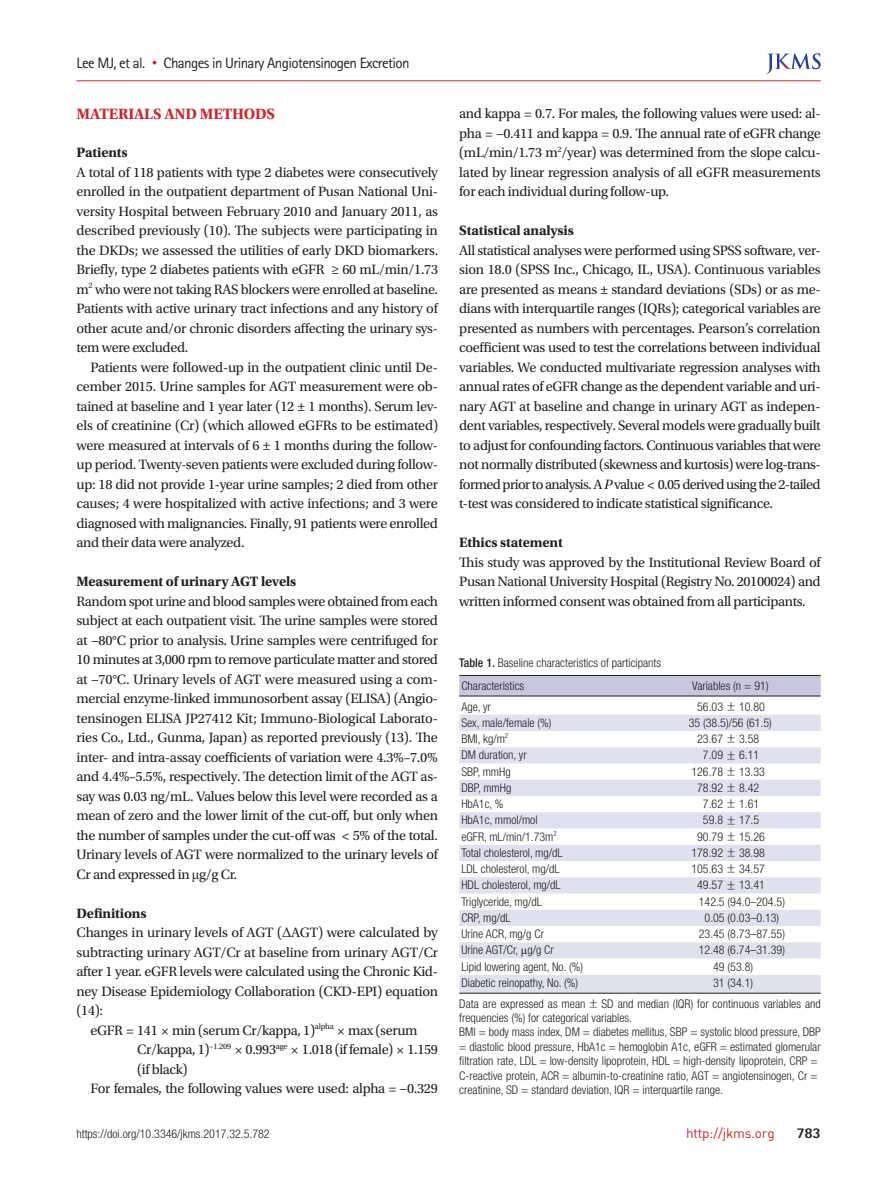
<style>
.page{position:relative;width:893px;height:1191px;background:#fff}
.page>*{position:absolute;margin:0;border:0;box-sizing:border-box;transform-origin:0 0}
.본문-대제목{font:700 15.75px "Utopia Std";letter-spacing:-.01em;color:#d1232a}
.하시라{font:15px "Rotis Sans Serif Std";letter-spacing:-.04em;color:#231f20}
.t1{font:800 15px "Rotis Sans Serif Std";color:#231f20}
.본문{font:14.25px/19.5px "Utopia Std";letter-spacing:-.025em;color:#231f20;text-align:justify}
.본문-중제목{font:700 14.25px "Utopia Std";letter-spacing:-.01em;color:#231f20}
.t2{font:13.5px "Dinreg";letter-spacing:-.01em;color:#d1232a}
.표_본문{font:300 condensed 12px/14.4px "Helvetica Neue LT Std";color:#231f20}
.표_그림_캡션{font:300 condensed 12px "Helvetica Neue LT Std";color:#231f20}
.s1{font-family:"Dotum";color:#d1232a}
.s2{font-family:"Times New Roman"}
.s3{font-style:italic}
.s4{font-weight:500}
.s5{font-family:"Dotum";font-weight:400;font-stretch:normal}
.s6{font-family:"Times New Roman";font-weight:400;font-stretch:normal}
</style>
<div class="page">
<hr style="left:77px;top:80px;width:744px;height:1px;background:#d1232a">
<svg style="left:766px;top:53px;width:55px;height:21px"></svg>
<div style="left:459px;top:676px;width:362px;height:20px;background:#c7c7e0"></div>
<svg style="left:459px;top:714px;width:362px;height:279px;fill:#e0e1ee"></svg>
<hr style="left:459px;top:675px;width:181px;height:1px;background:#231f20">
<hr style="left:640px;top:675px;width:181px;height:1px;background:#231f20">
<hr style="left:459px;top:696px;width:181px;height:1px;background:#231f20">
<hr style="left:640px;top:696px;width:181px;height:1px;background:#231f20">
<hr style="left:459px;top:993px;width:181px;height:1px;background:#231f20">
<hr style="left:640px;top:993px;width:181px;height:1px;background:#231f20">
<p class="하시라" style="left:77px;top:54px;width:335px">Lee MJ, et al. <span class="s1">•</span> Changes in Urinary Angiotensinogen Excretion</p>
<p class="본문-대제목" style="left:77px;top:105px;width:200px">MATERIALS AND METHODS</p>
<p class="본문-중제목" style="left:77px;top:144px;width:53px">Patients</p>
<p class="본문" style="left:77px;top:162px;width:363px">A total of 118 patients with type 2 diabetes were consecutively enrolled in the outpatient department of Pusan National Uni&shy;versity Hospital between February 2010 and January 2011, as described previously (10). The subjects were participating in the DKDs; we assessed the utilities of early DKD biomarkers.<br>Briefly, type 2 diabetes patients with eGFR ≥ 60 mL/min/1.73 m<sup>2</sup> who were not taking RAS blockers were enrolled at baseline.<br>Patients with active urinary tract infections and any history of other acute and/or chronic disorders affecting the urinary sys&shy;tem were excluded.</p>
<p class="본문" style="left:77px;top:357px;width:363px;text-indent:14px">Patients were followed-up in the outpatient clinic until De&shy;cember 2015. Urine samples for AGT measurement were ob&shy;tained at baseline and 1 year later (12 ± 1 months). Serum lev&shy;els of creatinine (Cr) (which allowed eGFRs to be estimated) were measured at intervals of 6 ± 1 months during the follow&shy;up period. Twenty-seven patients were excluded during follow&shy;up: 18 did not provide 1-year urine samples; 2 died from other causes; 4 were hospitalized with active infections; and 3 were diagnosed with malignancies. Finally, 91 patients were enrolled and their data were analyzed.</p>
<p class="본문-중제목" style="left:77px;top:573px;width:221px">Measurement of urinary AGT levels</p>
<p class="본문" style="left:77px;top:591px;width:363px">Random spot urine and blood samples were obtained from each subject at each outpatient visit. The urine samples were stored at −80°C prior to analysis. Urine samples were centrifuged for 10 minutes at 3,000 rpm to remove particulate matter and stored at −70°C. Urinary levels of AGT were measured using a com&shy;mercial enzyme-linked immunosorbent assay (ELISA) (Angio&shy;tensinogen ELISA JP27412 Kit; Immuno-Biological Laborato&shy;ries Co., Ltd., Gunma, Japan) as reported previously (13). The inter- and intra-assay coefficients of variation were 4.3%–7.0% and 4.4%–5.5%, respectively. The detection limit of the AGT as&shy;say was 0.03 ng/mL. Values below this level were recorded as a mean of zero and the lower limit of the cut-off, but only when the number of samples under the cut-off was &lt; 5% of the total.<br>Urinary levels of AGT were normalized to the urinary levels of Cr and expressed in <span class="s2">μ</span>g/g Cr.</p>
<p class="본문-중제목" style="left:77px;top:905px;width:71px">Definitions</p>
<p class="본문" style="left:77px;top:923px;width:363px">Changes in urinary levels of AGT (<span class="s2">Δ</span>AGT) were calculated by subtracting urinary AGT/Cr at baseline from urinary AGT/Cr after 1 year. eGFR levels were calculated using the Chronic Kid&shy;ney Disease Epidemiology Collaboration (CKD-EPI) equation (14):</p>
<p class="본문" style="left:137px;top:1020px;width:302px;text-align:left;text-indent:-47px">eGFR = 141 × min (serum Cr/kappa, 1)<sup>alpha</sup> × max (serum<br>Cr/kappa, 1)<sup>−1.209</sup> × 0.993<sup>age</sup> × 1.018 (if female) × 1.159 (if black)</p>
<p class="본문" style="left:90px;top:1079px;width:349px">For females, the following values were used: alpha = −0.329</p>
<p class="본문" style="left:459px;top:104px;width:363px">and kappa = 0.7. For males, the following values were used: al&shy;pha = −0.411 and kappa = 0.9. The annual rate of eGFR change (mL/min/1.73 m<sup>2</sup>/year) was determined from the slope calcu&shy;lated by linear regression analysis of all eGFR measurements for each individual during follow-up.</p>
<p class="본문-중제목" style="left:459px;top:222px;width:116px">Statistical analysis</p>
<p class="본문" style="left:459px;top:240px;width:363px">All statistical analyses were performed using SPSS software, ver&shy;sion 18.0 (SPSS Inc., Chicago, IL, USA). Continuous variables are presented as means ± standard deviations (SDs) or as me&shy;dians with interquartile ranges (IQRs); categorical variables are presented as numbers with percentages. Pearson’s correlation coefficient was used to test the correlations between individual variables. We conducted multivariate regression analyses with annual rates of eGFR change as the dependent variable and uri&shy;nary AGT at baseline and change in urinary AGT as indepen&shy;dent variables, respectively. Several models were gradually built to adjust for confounding factors. Continuous variables that were not normally distributed (skewness and kurtosis) were log-trans&shy;formed prior to analysis. A <span class="s3">P</span> value &lt; 0.05 derived using the 2-tailed t-test was considered to indicate statistical significance.</p>
<p class="본문-중제목" style="left:459px;top:534px;width:105px">Ethics statement</p>
<p class="본문" style="left:459px;top:552px;width:363px">This study was approved by the Institutional Review Board of Pusan National University Hospital (Registry No. 20100024) and written informed consent was obtained from all participants.</p>
<p class="표_그림_캡션" style="left:459px;top:655px;width:203px"><span class="s4">Table 1.</span> Baseline characteristics of participants</p>
<p class="표_본문" style="left:461px;top:678px;width:64px">Characteristics</p>
<p class="표_본문" style="left:692px;top:678px;width:78px">Variables (n = 91)</p>
<p class="표_본문" style="left:461px;top:699px;width:31px">Age, yr</p>
<p class="표_본문" style="left:697px;top:699px;width:69px">56.03 <span class="s5">±</span> 10.80</p>
<p class="표_본문" style="left:461px;top:715px;width:92px">Sex, male/female (%)</p>
<p class="표_본문" style="left:689px;top:715px;width:85px">35 (38.5)/56 (61.5)</p>
<p class="표_본문" style="left:461px;top:731px;width:48px">BMI, kg/m<sup>2</sup></p>
<p class="표_본문" style="left:697px;top:731px;width:64px">23.67 <span class="s5">±</span> 3.58</p>
<p class="표_본문" style="left:461px;top:747px;width:67px">DM duration, yr</p>
<p class="표_본문" style="left:703px;top:747px;width:58px">7.09 <span class="s5">±</span> 6.11</p>
<p class="표_본문" style="left:461px;top:764px;width:51px">SBP, mmHg</p>
<p class="표_본문" style="left:691px;top:764px;width:75px">126.78 <span class="s5">±</span> 13.33</p>
<p class="표_본문" style="left:461px;top:780px;width:51px">DBP, mmHg</p>
<p class="표_본문" style="left:697px;top:780px;width:64px">78.92 <span class="s5">±</span> 8.42</p>
<p class="표_본문" style="left:461px;top:796px;width:44px">HbA1c, %</p>
<p class="표_본문" style="left:703px;top:796px;width:58px">7.62 <span class="s5">±</span> 1.61</p>
<p class="표_본문" style="left:461px;top:812px;width:78px">HbA1c, mmol/mol</p>
<p class="표_본문" style="left:703px;top:812px;width:58px">59.8 <span class="s5">±</span> 17.5</p>
<p class="표_본문" style="left:461px;top:829px;width:97px">eGFR, mL/min/1.73m<sup>2</sup></p>
<p class="표_본문" style="left:697px;top:829px;width:69px">90.79 <span class="s5">±</span> 15.26</p>
<p class="표_본문" style="left:461px;top:845px;width:103px">Total cholesterol, mg/dL</p>
<p class="표_본문" style="left:691px;top:845px;width:75px">178.92 <span class="s5">±</span> 38.98</p>
<p class="표_본문" style="left:461px;top:861px;width:100px">LDL cholesterol, mg/dL</p>
<p class="표_본문" style="left:691px;top:861px;width:75px">105.63 <span class="s5">±</span> 34.57</p>
<p class="표_본문" style="left:461px;top:877px;width:101px">HDL cholesterol, mg/dL</p>
<p class="표_본문" style="left:697px;top:877px;width:69px">49.57 <span class="s5">±</span> 13.41</p>
<p class="표_본문" style="left:461px;top:894px;width:82px">Triglyceride, mg/dL</p>
<p class="표_본문" style="left:699px;top:894px;width:88px">142.5 (94.0–204.5)</p>
<p class="표_본문" style="left:461px;top:910px;width:51px">CRP, mg/dL</p>
<p class="표_본문" style="left:705px;top:910px;width:76px">0.05 (0.03–0.13)</p>
<p class="표_본문" style="left:461px;top:926px;width:84px">Urine ACR, mg/g Cr</p>
<p class="표_본문" style="left:699px;top:926px;width:88px">23.45 (8.73–87.55)</p>
<p class="표_본문" style="left:461px;top:942px;width:94px">Urine AGT/Cr, <span class="s6">μ</span>g/g Cr</p>
<p class="표_본문" style="left:699px;top:942px;width:88px">12.48 (6.74–31.39)</p>
<p class="표_본문" style="left:461px;top:959px;width:123px">Lipid lowering agent, No. (%)</p>
<p class="표_본문" style="left:713px;top:959px;width:41px">49 (53.8)</p>
<p class="표_본문" style="left:461px;top:975px;width:118px">Diabetic reinopathy, No. (%)</p>
<p class="표_본문" style="left:713px;top:975px;width:41px">31 (34.1)</p>
<p class="표_본문" style="left:459px;top:996px;width:363px">Data are expressed as mean <span class="s5">±</span> SD and median (IQR) for continuous variables and frequencies (%) for categorical variables.</p>
<p class="표_본문" style="left:459px;top:1025px;width:363px">BMI = body mass index, DM = diabetes mellitus, SBP = systolic blood pressure, DBP = diastolic blood pressure, HbA1c = hemoglobin A1c, eGFR = estimated glomerular filtration rate, LDL = low-density lipoprotein, HDL = high-density lipoprotein, CRP = C-reactive protein, ACR = albumin-to-creatinine ratio, AGT = angiotensinogen, Cr = creatinine, SD = standard deviation, IQR = interquartile range.</p>
<p class="표_본문" style="left:77px;top:1126px;width:195px">https://doi.org/10.3346/jkms.2017.32.5.782</p>
<p class="t2" style="left:686px;top:1124px;width:90px">http://jkms.org</p>
<p class="t1" style="left:796px;top:1123px;width:26px">783</p>
</div>
